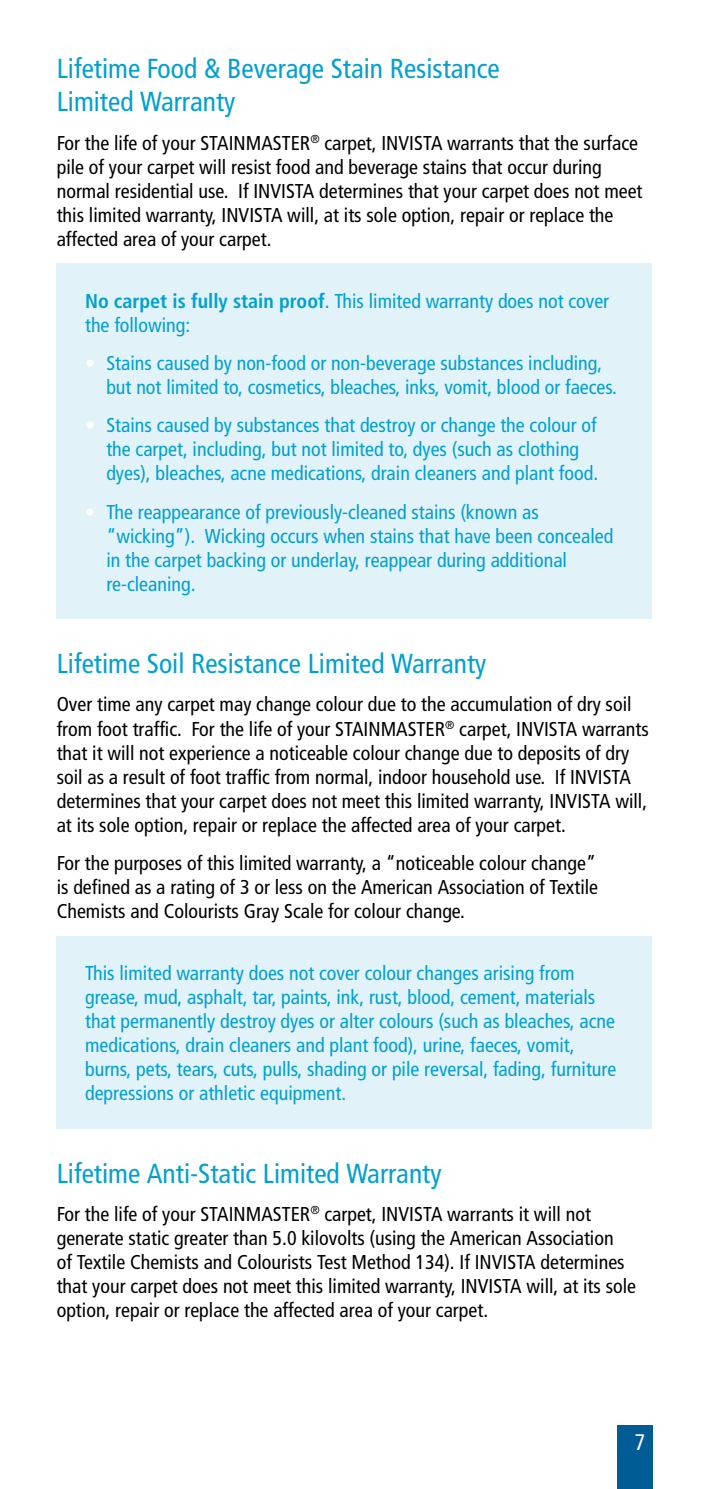
<style>
.page{position:relative;width:709px;height:1489px;background:#fff}
.page>*{position:absolute;margin:0;border:0;box-sizing:border-box;transform-origin:0 0}
.t1{font:27.5px/33px "Frobisher Condensed";color:#00a0d1}
.t2{font:22.5px "Frobisher Condensed";color:#fff}
.t3{font:20px/24px "Frobisher Condensed";color:#000}
.t4{font:20px/24px "Frobisher Condensed";color:#00a0d1}
.s1{font-weight:700}
.s2{color:#fff}
</style>
<div class="page">
<div style="left:617px;top:1424px;width:35px;height:64px;background:#005c95"></div>
<div style="left:57px;top:264px;width:595px;height:355px;background:#e1f2f8"></div>
<div style="left:57px;top:935px;width:595px;height:193px;background:#e1f2f8"></div>
<h1 class="t1" style="left:57px;top:52px;width:444px">Lifetime Food &amp; Beverage Stain Resistance<br>Limited Warranty</h1>
<p class="t3" style="left:57px;top:131px;width:587px">For the life of your STAINMASTER<sup>®</sup> carpet, INVISTA warrants that the surface pile of your carpet will resist food and beverage stains that occur during normal residential use. If INVISTA determines that your carpet does not meet this limited warranty, INVISTA will, at its sole option, repair or replace the affected area of your carpet.</p>
<p class="t4" style="left:85px;top:289px;width:525px"><span class="s1">No carpet is fully stain proof</span>. This limited warranty does not cover the following:</p>
<p class="t4" style="left:106px;top:351px;width:512px;text-indent:-21px"><span class="s2">•</span> Stains caused by non-food or non-beverage substances including, but not limited to, cosmetics, bleaches, inks, vomit, blood or faeces.</p>
<p class="t4" style="left:106px;top:413px;width:493px;text-indent:-21px"><span class="s2">•</span> Stains caused by substances that destroy or change the colour of the carpet, including, but not limited to, dyes (such as clothing dyes), bleaches, acne medications, drain cleaners and plant food.</p>
<p class="t4" style="left:106px;top:500px;width:508px;text-indent:-21px"><span class="s2">•</span> The reappearance of previously-cleaned stains (known as “wicking”). Wicking occurs when stains that have been concealed in the carpet backing or underlay, reappear during additional re-cleaning.</p>
<h1 class="t1" style="left:57px;top:647px;width:431px">Lifetime Soil Resistance Limited Warranty</h1>
<p class="t3" style="left:57px;top:692px;width:593px">Over time any carpet may change colour due to the accumulation of dry soil from foot traffic. For the life of your STAINMASTER<sup>®</sup> carpet, INVISTA warrants that it will not experience a noticeable colour change due to deposits of dry soil as a result of foot traffic from normal, indoor household use. If INVISTA determines that your carpet does not meet this limited warranty, INVISTA will, at its sole option, repair or replace the affected area of your carpet.</p>
<p class="t3" style="left:57px;top:850px;width:543px;text-align:justify">For the purposes of this limited warranty, a “noticeable colour change” is defined as a rating of 3 or less on the American Association of Textile Chemists and Colourists Gray Scale for colour change.</p>
<p class="t4" style="left:85px;top:961px;width:533px">This limited warranty does not cover colour changes arising from grease, mud, asphalt, tar, paints, ink, rust, blood, cement, materials that permanently destroy dyes or alter colours (such as bleaches, acne medications, drain cleaners and plant food), urine, faeces, vomit, burns, pets, tears, cuts, pulls, shading or pile reversal, fading, furniture depressions or athletic equipment.</p>
<h1 class="t1" style="left:57px;top:1156px;width:386px">Lifetime Anti-Static Limited Warranty</h1>
<p class="t3" style="left:57px;top:1202px;width:581px">For the life of your STAINMASTER<sup>®</sup> carpet, INVISTA warrants it will not generate static greater than 5.0 kilovolts (using the American Association<br>of Textile Chemists and Colourists Test Method 134). If INVISTA determines that your carpet does not meet this limited warranty, INVISTA will, at its sole option, repair or replace the affected area of your carpet.</p>
<p class="t2" style="left:634px;top:1428px;width:12px">7</p>
</div>
